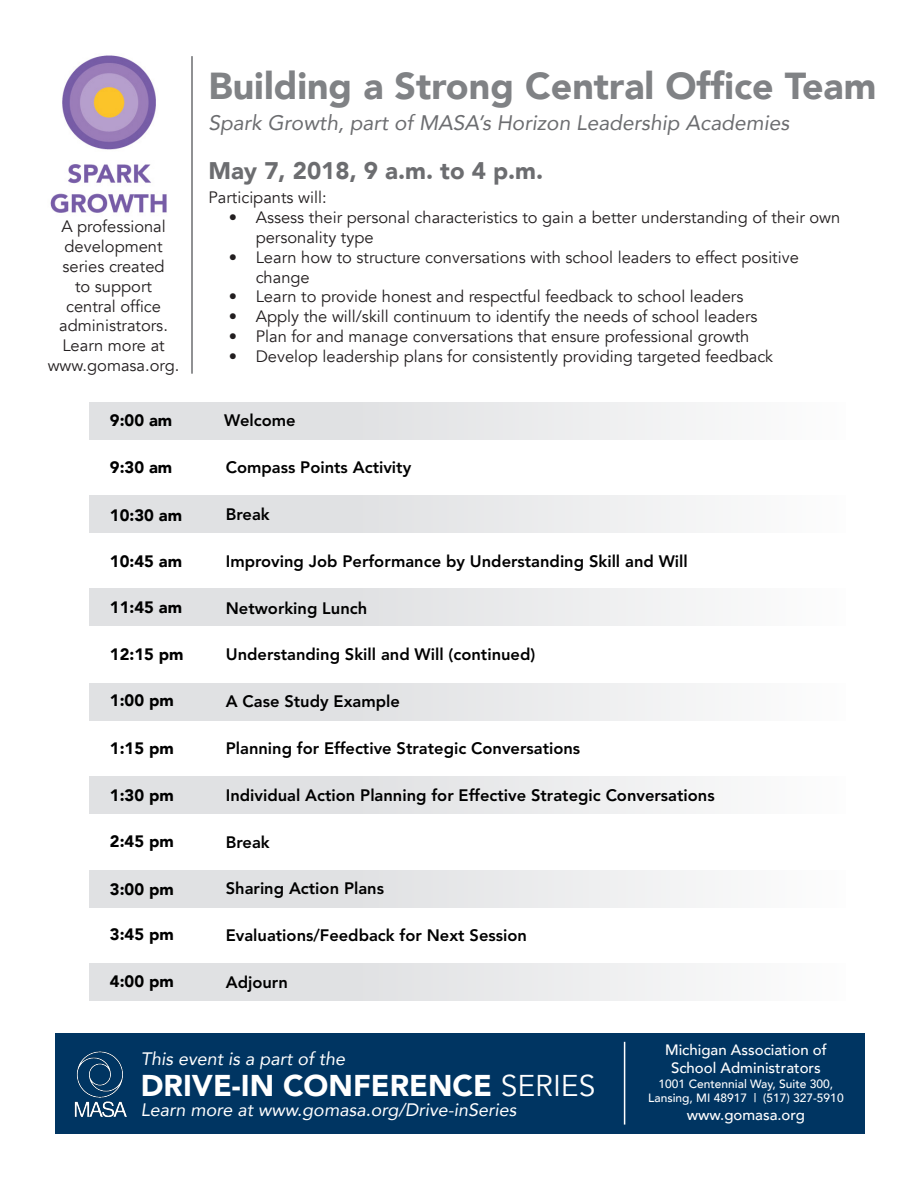
<style>
.page{position:relative;width:918px;height:1188px;background:#fff}
.page>*{position:absolute;margin:0;border:0;box-sizing:border-box;transform-origin:0 0}
.t1{font:900 37.5px "Avenir";color:#808285}
.t2{font:900 30px "Avenir";color:#fff}
.t3{font:900 24px "Avenir";color:#6c6d70}
.t4{font:italic 21px "Avenir";color:#6c6d70}
.t5{font:italic 18px "Avenir";color:#fff}
.t6{font:16.5px/19.8px "Avenir";color:#231f20}
.t7{font:800 16.5px "Avenir LT Std";color:#000}
.t8{font:900 16.5px "Avenir";color:#000}
.t9{font:500 15px/18px "Avenir";color:#fff;text-align:center}
.t10{font:500 12px/14.4px "Avenir";color:#fff;text-align:center}
.s1{font-weight:400}
</style>
<div class="page">
<div style="left:89px;top:403px;width:757px;height:37px;background:linear-gradient(to right,#d9dbdd,#f9fafa)"></div>
<div style="left:89px;top:496px;width:757px;height:37px;background:linear-gradient(to right,#d9dbdd,#f9fafa)"></div>
<div style="left:89px;top:589px;width:757px;height:37px;background:linear-gradient(to right,#d9dbdd,#f9fafa)"></div>
<div style="left:89px;top:683px;width:757px;height:38px;background:linear-gradient(to right,#d9dbdd,#f9fafa)"></div>
<div style="left:89px;top:776px;width:757px;height:37px;background:linear-gradient(to right,#d9dbdd,#f9fafa)"></div>
<div style="left:89px;top:870px;width:757px;height:38px;background:linear-gradient(to right,#d9dbdd,#f9fafa)"></div>
<div style="left:89px;top:963px;width:757px;height:38px;background:linear-gradient(to right,#d9dbdd,#f9fafa)"></div>
<div style="left:55px;top:1033px;width:810px;height:100px;background:#003562"></div>
<hr style="left:624px;top:1042px;width:1px;height:83px;background:#fff">
<img style="left:74px;top:1051px;width:53px;height:67px">
<img style="left:50px;top:55px;width:117px;height:158px">
<hr style="left:191px;top:56px;width:2px;height:318px;background:#6c6d70">
<p class="t6" style="left:48px;top:217px;width:133px;text-align:center">A professional development series created<br>to support<br>central office administrators.<br>Learn more at www.gomasa.org.</p>
<p class="t8" style="left:110px;top:406px;width:64px">9:00 am</p>
<p class="t8" style="left:110px;top:453px;width:64px">9:30 am</p>
<p class="t8" style="left:110px;top:501px;width:74px">10:30 am</p>
<p class="t8" style="left:110px;top:547px;width:74px">10:45 am</p>
<p class="t8" style="left:110px;top:593px;width:74px">11:45 am</p>
<p class="t8" style="left:110px;top:640px;width:75px">12:15 pm</p>
<p class="t8" style="left:110px;top:686px;width:65px">1:00 pm</p>
<p class="t8" style="left:110px;top:734px;width:65px">1:15 pm</p>
<p class="t8" style="left:110px;top:781px;width:65px">1:30 pm</p>
<p class="t8" style="left:110px;top:827px;width:65px">2:45 pm</p>
<p class="t8" style="left:110px;top:875px;width:65px">3:00 pm</p>
<p class="t8" style="left:110px;top:921px;width:65px">3:45 pm</p>
<p class="t8" style="left:110px;top:967px;width:65px">4:00 pm</p>
<p class="t1" style="left:208px;top:54px;width:669px">Building a Strong Central Office Team</p>
<p class="t4" style="left:208px;top:110px;width:582px">Spark Growth, part of MASA’s Horizon Leadership Academies</p>
<p class="t3" style="left:208px;top:150px;width:336px">May 7, 2018, 9 a.m. to 4 p.m.</p>
<p class="t6" style="left:208px;top:188px;width:120px">Participants will:</p>
<p class="t6" style="left:256px;top:208px;width:586px;text-indent:-27px">• Assess their personal characteristics to gain a better understanding of their own personality type</p>
<p class="t6" style="left:256px;top:247px;width:545px;text-indent:-27px">• Learn how to structure conversations with school leaders to effect positive change</p>
<p class="t6" style="left:229px;top:287px;width:516px">• Learn to provide honest and respectful feedback to school leaders</p>
<p class="t6" style="left:229px;top:307px;width:530px">• Apply the will/skill continuum to identify the needs of school leaders</p>
<p class="t6" style="left:229px;top:327px;width:522px">• Plan for and manage conversations that ensure professional growth</p>
<p class="t6" style="left:229px;top:346px;width:546px">• Develop leadership plans for consistently providing targeted feedback</p>
<p class="t7" style="left:224px;top:411px;width:73px">Welcome</p>
<p class="t7" style="left:226px;top:458px;width:187px">Compass Points Activity</p>
<p class="t7" style="left:226px;top:504px;width:46px">Break</p>
<p class="t7" style="left:226px;top:551px;width:464px">Improving Job Performance by Understanding Skill and Will</p>
<p class="t7" style="left:226px;top:598px;width:143px">Networking Lunch</p>
<p class="t7" style="left:226px;top:645px;width:311px">Understanding Skill and Will (continued)</p>
<p class="t7" style="left:226px;top:692px;width:176px">A Case Study Example</p>
<p class="t7" style="left:226px;top:738px;width:356px">Planning for Effective Strategic Conversations</p>
<p class="t7" style="left:226px;top:785px;width:490px">Individual Action Planning for Effective Strategic Conversations</p>
<p class="t7" style="left:226px;top:832px;width:46px">Break</p>
<p class="t7" style="left:226px;top:879px;width:160px">Sharing Action Plans</p>
<p class="t7" style="left:226px;top:926px;width:303px">Evaluations/Feedback for Next Session</p>
<p class="t7" style="left:226px;top:972px;width:64px">Adjourn</p>
<p class="t5" style="left:141px;top:1048px;width:206px">This event is a part of the</p>
<p class="t2" style="left:141px;top:1060px;width:456px">DRIVE-IN CONFERENCE <span class="s1">SERIES</span></p>
<p class="t5" style="left:141px;top:1099px;width:377px">Learn more at www.gomasa.org/Drive-inSeries</p>
<p class="t9" style="left:665px;top:1040px;width:163px">Michigan Association of<br>School Administrators</p>
<p class="t10" style="left:648px;top:1076px;width:197px">1001 Centennial Way, Suite 300,<br>Lansing, MI 48917 | (517) 327-5910</p>
<p class="t9" style="left:687px;top:1105px;width:120px">www.gomasa.org</p>
</div>
